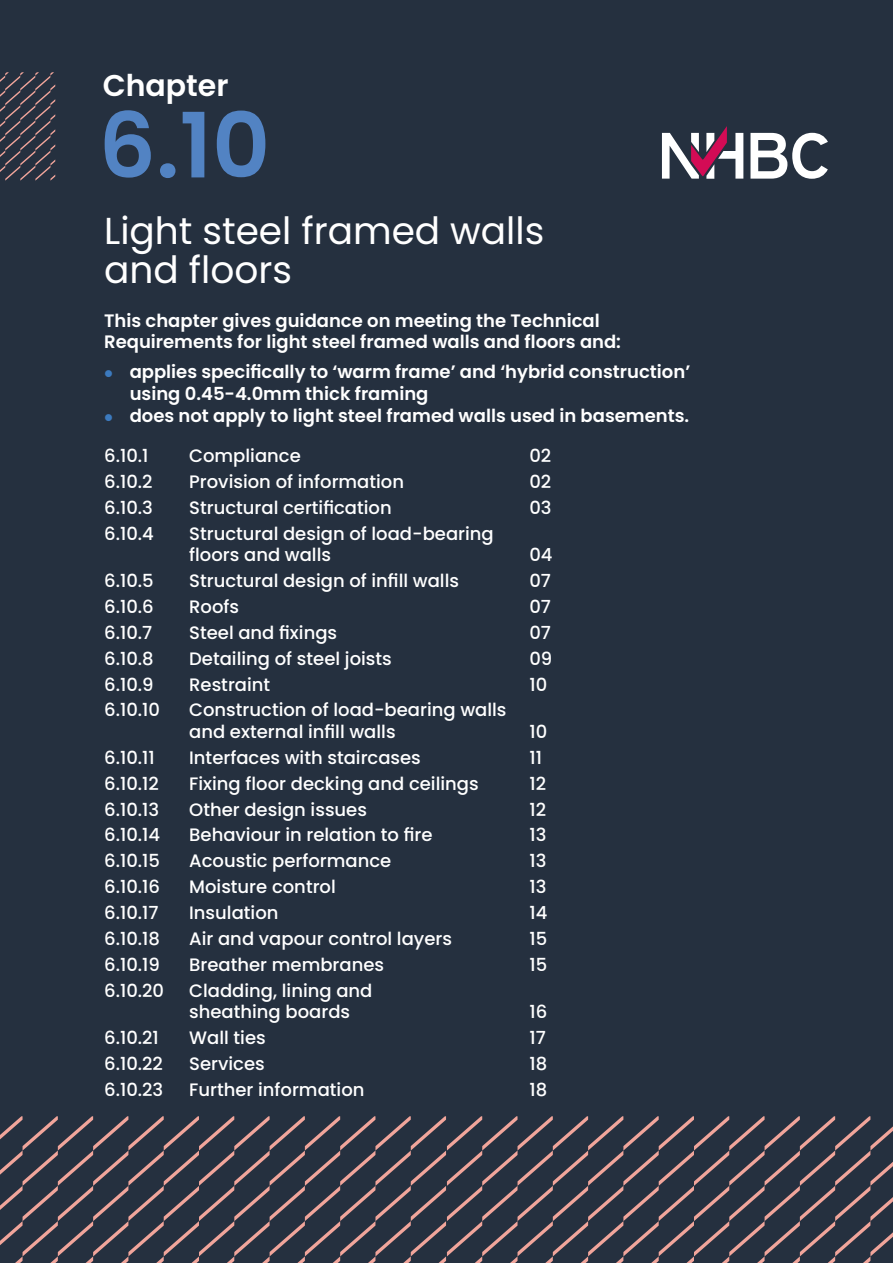
<style>
.page{position:relative;width:893px;height:1263px;background:#25303f}
.page>*{position:absolute;margin:0;border:0;box-sizing:border-box;transform-origin:0 0}
.t1{font:600 90px "Poppins";color:#5283c3}
.t2{font:37.5px/39px "Poppins";color:#fff}
.t3{font:600 30px "Poppins";color:#fff}
.t4{font:500 18px/21.6px "Poppins";color:#fff}
.t5{font:600 18px/21.6px "Poppins";color:#fff}
</style>
<div class="page">
<svg style="left:750px;top:133px;width:78px;height:46px"></svg>
<svg style="left:662px;top:126px;width:81px;height:53px"></svg>
<svg style="left:0;top:72px;width:55px;height:109px"></svg>
<svg style="left:0;top:1116px;width:893px;height:147px"></svg>
<h3 class="t3" style="left:103px;top:68px;width:127px">Chapter</h3>
<h1 class="t1" style="left:98px;top:94px;width:173px">6.10</h1>
<h2 class="t2" style="left:104px;top:211px;width:442px">Light steel framed walls and floors</h2>
<p class="t5" style="left:104px;top:310px;width:518px">This chapter gives guidance on meeting the Technical<br>Requirements for light steel framed walls and floors and:</p>
<p class="t5" style="left:130px;top:361px;width:562px">applies specifically to ‘warm frame’ and ‘hybrid construction’ using 0.45-4.0mm thick framing<br>does not apply to light steel framed walls used in basements.</p>
<p class="t4" style="left:104px;top:445px;width:46px">6.10.1</p>
<p class="t4" style="left:189px;top:445px;width:113px">Compliance</p>
<p class="t4" style="left:529px;top:445px;width:23px">02</p>
<p class="t4" style="left:104px;top:471px;width:50px">6.10.2</p>
<p class="t4" style="left:189px;top:471px;width:216px">Provision of information</p>
<p class="t4" style="left:529px;top:471px;width:23px">02</p>
<p class="t4" style="left:104px;top:497px;width:50px">6.10.3</p>
<p class="t4" style="left:189px;top:497px;width:204px">Structural certification</p>
<p class="t4" style="left:529px;top:497px;width:24px">03</p>
<p class="t4" style="left:104px;top:523px;width:51px">6.10.4</p>
<p class="t4" style="left:189px;top:523px;width:306px">Structural design of load-bearing floors and walls</p>
<p class="t4" style="left:529px;top:544px;width:25px">04</p>
<p class="t4" style="left:104px;top:570px;width:51px">6.10.5</p>
<p class="t4" style="left:189px;top:570px;width:271px">Structural design of infill walls</p>
<p class="t4" style="left:529px;top:570px;width:23px">07</p>
<p class="t4" style="left:104px;top:596px;width:51px">6.10.6</p>
<p class="t4" style="left:189px;top:596px;width:51px">Roofs</p>
<p class="t4" style="left:529px;top:596px;width:23px">07</p>
<p class="t4" style="left:104px;top:622px;width:50px">6.10.7</p>
<p class="t4" style="left:189px;top:622px;width:149px">Steel and fixings</p>
<p class="t4" style="left:529px;top:622px;width:23px">07</p>
<p class="t4" style="left:104px;top:648px;width:51px">6.10.8</p>
<p class="t4" style="left:189px;top:648px;width:204px">Detailing of steel joists</p>
<p class="t4" style="left:529px;top:648px;width:24px">09</p>
<p class="t4" style="left:104px;top:673px;width:51px">6.10.9</p>
<p class="t4" style="left:189px;top:673px;width:83px">Restraint</p>
<p class="t4" style="left:529px;top:673px;width:19px">10</p>
<p class="t4" style="left:104px;top:699px;width:57px">6.10.10</p>
<p class="t4" style="left:189px;top:699px;width:319px">Construction of load-bearing walls and external infill walls</p>
<p class="t4" style="left:529px;top:721px;width:19px">10</p>
<p class="t4" style="left:104px;top:747px;width:52px">6.10.11</p>
<p class="t4" style="left:189px;top:747px;width:233px">Interfaces with staircases</p>
<p class="t4" style="left:529px;top:747px;width:14px">11</p>
<p class="t4" style="left:104px;top:773px;width:56px">6.10.12</p>
<p class="t4" style="left:189px;top:773px;width:291px">Fixing floor decking and ceilings</p>
<p class="t4" style="left:529px;top:773px;width:18px">12</p>
<p class="t4" style="left:104px;top:798px;width:57px">6.10.13</p>
<p class="t4" style="left:189px;top:798px;width:179px">Other design issues</p>
<p class="t4" style="left:529px;top:798px;width:18px">12</p>
<p class="t4" style="left:104px;top:824px;width:58px">6.10.14</p>
<p class="t4" style="left:189px;top:824px;width:245px">Behaviour in relation to fire</p>
<p class="t4" style="left:529px;top:824px;width:18px">13</p>
<p class="t4" style="left:104px;top:850px;width:57px">6.10.15</p>
<p class="t4" style="left:189px;top:850px;width:204px">Acoustic performance</p>
<p class="t4" style="left:529px;top:850px;width:18px">13</p>
<p class="t4" style="left:104px;top:876px;width:57px">6.10.16</p>
<p class="t4" style="left:189px;top:876px;width:148px">Moisture control</p>
<p class="t4" style="left:529px;top:876px;width:18px">13</p>
<p class="t4" style="left:104px;top:902px;width:56px">6.10.17</p>
<p class="t4" style="left:189px;top:902px;width:91px">Insulation</p>
<p class="t4" style="left:529px;top:902px;width:19px">14</p>
<p class="t4" style="left:104px;top:928px;width:57px">6.10.18</p>
<p class="t4" style="left:189px;top:928px;width:264px">Air and vapour control layers</p>
<p class="t4" style="left:529px;top:928px;width:19px">15</p>
<p class="t4" style="left:104px;top:954px;width:57px">6.10.19</p>
<p class="t4" style="left:189px;top:954px;width:196px">Breather membranes</p>
<p class="t4" style="left:529px;top:954px;width:19px">15</p>
<p class="t4" style="left:104px;top:979px;width:61px">6.10.20</p>
<p class="t4" style="left:189px;top:979px;width:185px">Cladding, lining and sheathing boards</p>
<p class="t4" style="left:529px;top:1001px;width:19px">16</p>
<p class="t4" style="left:104px;top:1027px;width:56px">6.10.21</p>
<p class="t4" style="left:189px;top:1027px;width:78px">Wall ties</p>
<p class="t4" style="left:529px;top:1027px;width:18px">17</p>
<p class="t4" style="left:104px;top:1053px;width:60px">6.10.22</p>
<p class="t4" style="left:189px;top:1053px;width:77px">Services</p>
<p class="t4" style="left:529px;top:1053px;width:19px">18</p>
<p class="t4" style="left:104px;top:1079px;width:61px">6.10.23</p>
<p class="t4" style="left:189px;top:1079px;width:177px">Further information</p>
<p class="t4" style="left:529px;top:1079px;width:19px">18</p>
</div>
